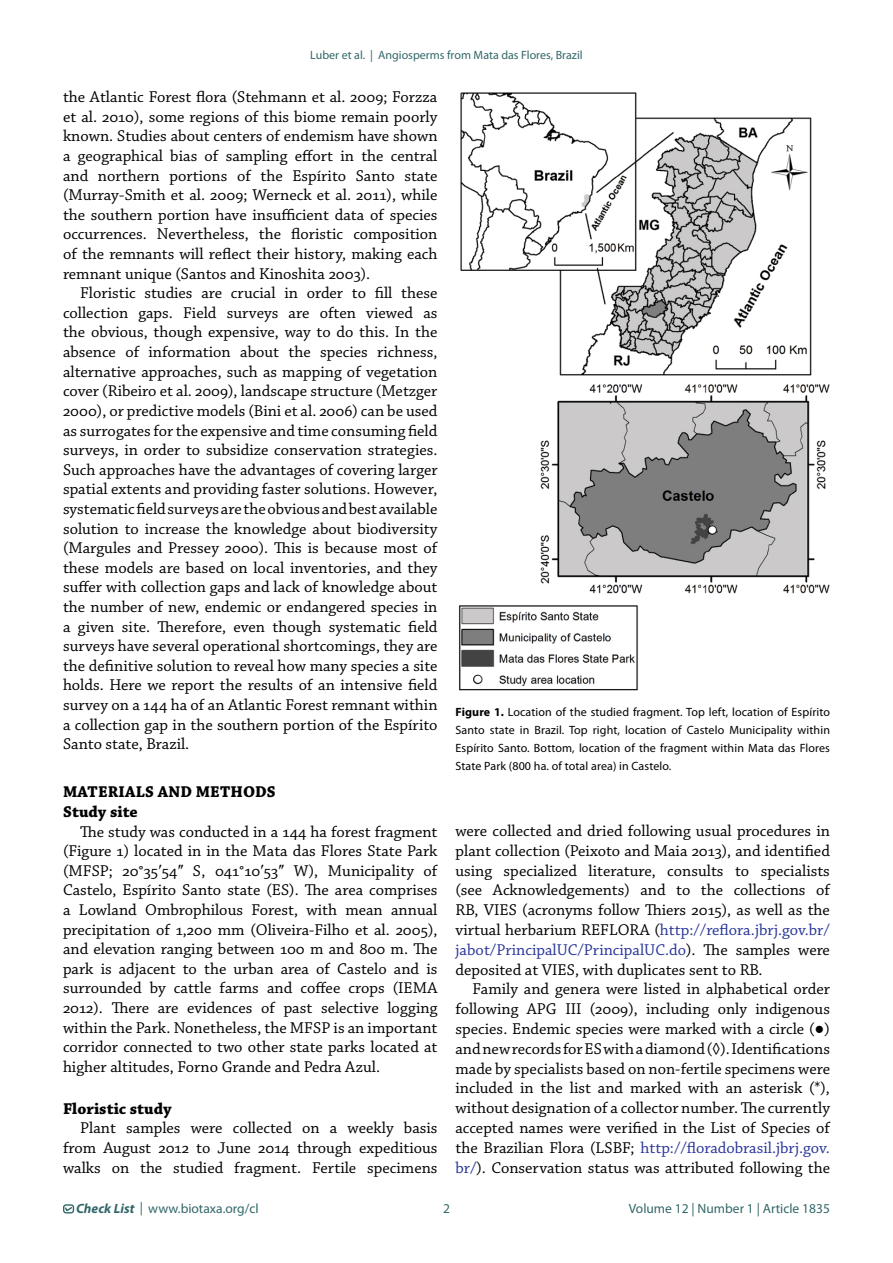
<style>
.page{position:relative;width:893px;height:1263px;background:#fff}
.page>*{position:absolute;margin:0;border:0;box-sizing:border-box;transform-origin:0 0}
.t1{font:16.5px/19.6px "Chaparral Pro";color:#000;text-align:justify}
.t2{font:700 16.5px/19.6px "Chaparral Pro";color:#000}
.t3{font:13.5px "Myriad Pro";color:#336769}
.t4{font:12px/18px "Myriad Pro";letter-spacing:.01em;color:#000;text-align:justify}
.t5{font:12px "Myriad Pro";color:#336769}
.s1{font-family:"Times New Roman"}
.s2{font-weight:700}
.s3{color:#293699}
.s4{font-weight:700;font-style:italic}
</style>
<div class="page">
<div style="left:63px;top:1204px;width:11px;height:9px;border:1px solid #336767;border-radius:2px"></div>
<svg style="left:64px;top:1206px;width:9px;height:6px"></svg>
<img style="left:459px;top:92px;width:371px;height:599px">
<p class="t5" style="left:310px;top:47px;width:274px">Luber et al. | Angiosperms from Mata das Flores, Brazil</p>
<p class="t1" style="left:63px;top:88px;width:376px">the Atlantic Forest flora (Stehmann et al. 2009; Forzza et al. 2010), some regions of this biome remain poorly known. Studies about centers of endemism have shown a geographical bias of sampling effort in the central and northern portions of the Espírito Santo state (Murray-Smith et al. 2009; Werneck et al. 2011), while the southern portion have insufficient data of species occurrences. Nevertheless, the floristic composition of the remnants will reflect their history, making each remnant unique (Santos and Kinoshita 2003).</p>
<p class="t1" style="left:63px;top:284px;width:376px;text-indent:17px">Floristic studies are crucial in order to fill these collection gaps. Field surveys are often viewed as the obvious, though expensive, way to do this. In the absence of information about the species richness, alternative approaches, such as mapping of vegetation cover (Ribeiro et al. 2009), landscape structure (Metzger 2000), or predictive models (Bini et al. 2006) can be used as surrogates for the expensive and time consuming field surveys, in order to subsidize conservation strategies.<br>Such approaches have the advantages of covering larger spatial extents and providing faster solutions. However, systematic field surveys are the obvious and best available solution to increase the knowledge about biodiversity (Margules and Pressey 2000). This is because most of these models are based on local inventories, and they suffer with collection gaps and lack of knowledge about the number of new, endemic or endangered species in a given site. Therefore, even though systematic field surveys have several operational shortcomings, they are the definitive solution to reveal how many species a site holds. Here we report the results of an intensive field survey on a 144 ha of an Atlantic Forest remnant within a collection gap in the southern portion of the Espírito Santo state, Brazil.</p>
<p class="t2" style="left:63px;top:783px;width:214px">MATERIALS AND METHODS<br>Study site</p>
<p class="t1" style="left:63px;top:822px;width:376px;text-indent:17px">The study was conducted in a 144 ha forest fragment (Figure 1) located in in the Mata das Flores State Park (MFSP; 20°35<span class="s1">ʹ</span>54<span class="s1">ʺ</span> S, 041°10<span class="s1">ʹ</span>53<span class="s1">ʺ</span> W), Municipality of Castelo, Espírito Santo state (ES). The area comprises a Lowland Ombrophilous Forest, with mean annual precipitation of 1,200 mm (Oliveira-Filho et al. 2005), and elevation ranging between 100 m and 800 m. The park is adjacent to the urban area of Castelo and is surrounded by cattle farms and coffee crops (IEMA 2012). There are evidences of past selective logging within the Park. Nonetheless, the MFSP is an important corridor connected to two other state parks located at higher altitudes, Forno Grande and Pedra Azul.</p>
<p class="t2" style="left:63px;top:1099px;width:110px">Floristic study</p>
<p class="t1" style="left:63px;top:1119px;width:376px;text-indent:17px">Plant samples were collected on a weekly basis from August 2012 to June 2014 through expeditious walks on the studied fragment. Fertile specimens</p>
<p class="t4" style="left:455px;top:703px;width:376px"><span class="s2">Figure 1.</span> Location of the studied fragment. Top left, location of Espírito Santo state in Brazil. Top right, location of Castelo Municipality within Espírito Santo. Bottom, location of the fragment within Mata das Flores State Park (800 ha. of total area) in Castelo.</p>
<p class="t1" style="left:455px;top:821px;width:376px">were collected and dried following usual procedures in plant collection (Peixoto and Maia 2013), and identified using specialized literature, consults to specialists (see Acknowledgements) and to the collections of RB, VIES (acronyms follow Thiers 2015), as well as the virtual herbarium REFLORA (<span class="s3">http://reflora.jbrj.gov.br/ jabot/PrincipalUC/PrincipalUC.do</span>). The samples were deposited at VIES, with duplicates sent to RB.</p>
<p class="t1" style="left:455px;top:980px;width:376px;text-indent:17px">Family and genera were listed in alphabetical order following APG III (2009), including only indigenous species. Endemic species were marked with a circle (<span class="s1">●</span>) and new records for ES with a diamond (◊). Identifications made by specialists based on non-fertile specimens were included in the list and marked with an asterisk (*), without designation of a collector number. The currently accepted names were verified in the List of Species of the Brazilian Flora (LSBF; <span class="s3">http://floradobrasil.jbrj.gov. br/</span>). Conservation status was attributed following the</p>
<p class="t3" style="left:76px;top:1200px;width:184px"><span class="s4">Check List</span> | www.biotaxa.org/cl</p>
<p class="t3" style="left:443px;top:1200px;width:8px">2</p>
<p class="t3" style="left:629px;top:1200px;width:203px">Volume 12 | Number 1 | Article 1835</p>
</div>
